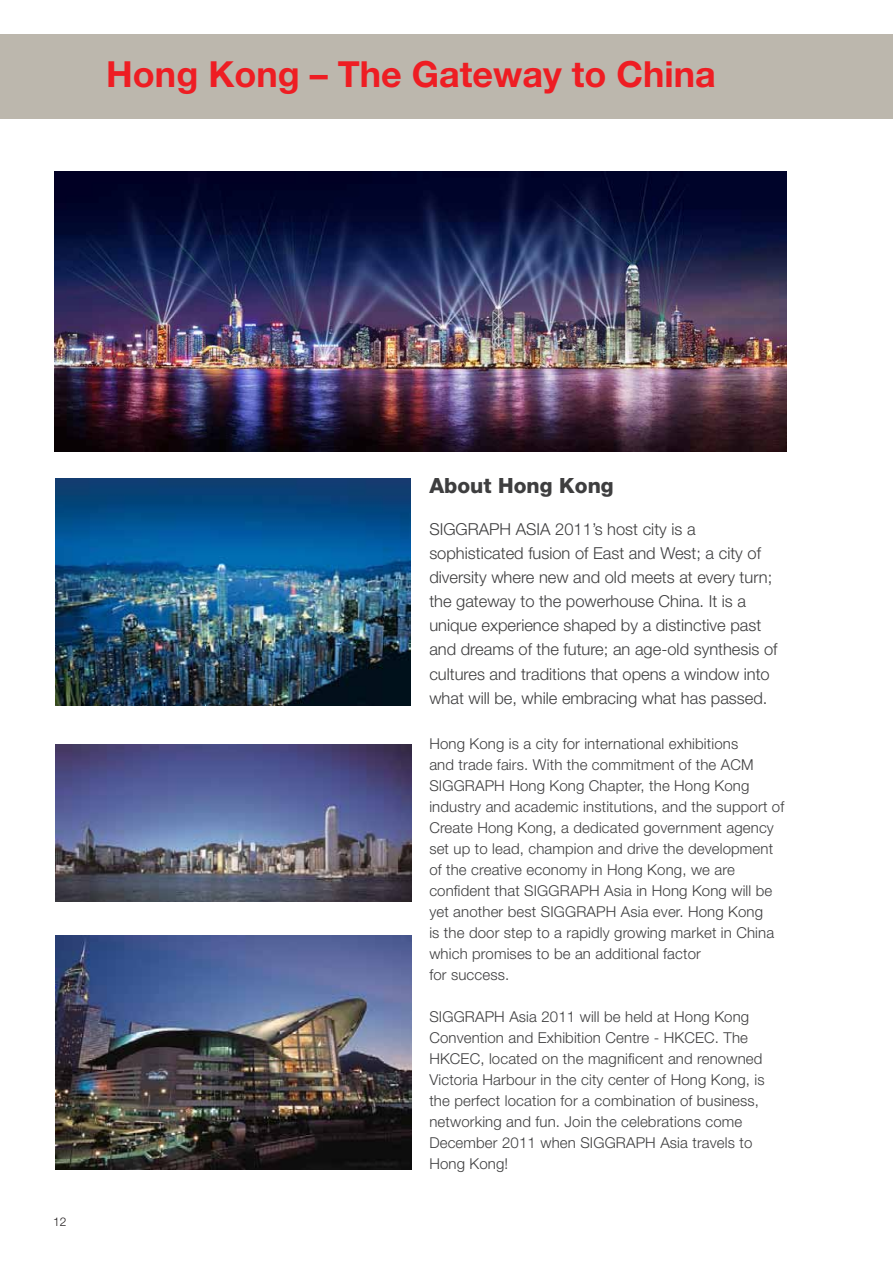
<style>
.page{position:relative;width:893px;height:1263px;background:#fff}
.page>*{position:absolute;margin:0;border:0;box-sizing:border-box;transform-origin:0 0}
.t1{font:700 36px "Helvetica Neue";color:#ee1d23}
.t2{font:800 21px "Helvetica Neue";color:#3e3e3f}
.t3{font:300 16.5px/24px "Helvetica Neue";color:#3e3e3f}
.t4{font:300 15px/21px "Helvetica Neue";letter-spacing:.01em;color:#3e3e3f}
.t5{font:300 12px "Helvetica Neue";color:#231f20}
</style>
<div class="page">
<div style="left:0;top:34px;width:893px;height:84px;background:#bcb7ad"></div>
<img style="left:54px;top:172px;width:733px;height:279px">
<img style="left:55px;top:478px;width:356px;height:227px">
<img style="left:55px;top:935px;width:356px;height:235px">
<img style="left:55px;top:744px;width:356px;height:158px">
<h1 class="t1" style="left:106px;top:52px;width:611px">Hong Kong – The Gateway to China</h1>
<p class="t5" style="left:53px;top:1214px;width:15px">12</p>
<h2 class="t2" style="left:429px;top:473px;width:186px">About Hong Kong</h2>
<p class="t3" style="left:429px;top:517px;width:350px">SIGGRAPH ASIA 2011’s host city is a sophisticated fusion of East and West; a city of diversity where new and old meets at every turn; the gateway to the powerhouse China. It is a unique experience shaped by a distinctive past and dreams of the future; an age-old synthesis of cultures and traditions that opens a window into what will be, while embracing what has passed.</p>
<p class="t4" style="left:429px;top:733px;width:356px">Hong Kong is a city for international exhibitions<br>and trade fairs. With the commitment of the ACM SIGGRAPH Hong Kong Chapter, the Hong Kong industry and academic institutions, and the support of Create Hong Kong, a dedicated government agency set up to lead, champion and drive the development of the creative economy in Hong Kong, we are confident that SIGGRAPH Asia in Hong Kong will be yet another best SIGGRAPH Asia ever. Hong Kong<br>is the door step to a rapidly growing market in China which promises to be an additional factor<br>for success.</p>
<p class="t4" style="left:429px;top:1006px;width:337px">SIGGRAPH Asia 2011 will be held at Hong Kong Convention and Exhibition Centre - HKCEC. The HKCEC, located on the magnificent and renowned Victoria Harbour in the city center of Hong Kong, is the perfect location for a combination of business, networking and fun. Join the celebrations come December 2011 when SIGGRAPH Asia travels to Hong Kong!</p>
</div>
